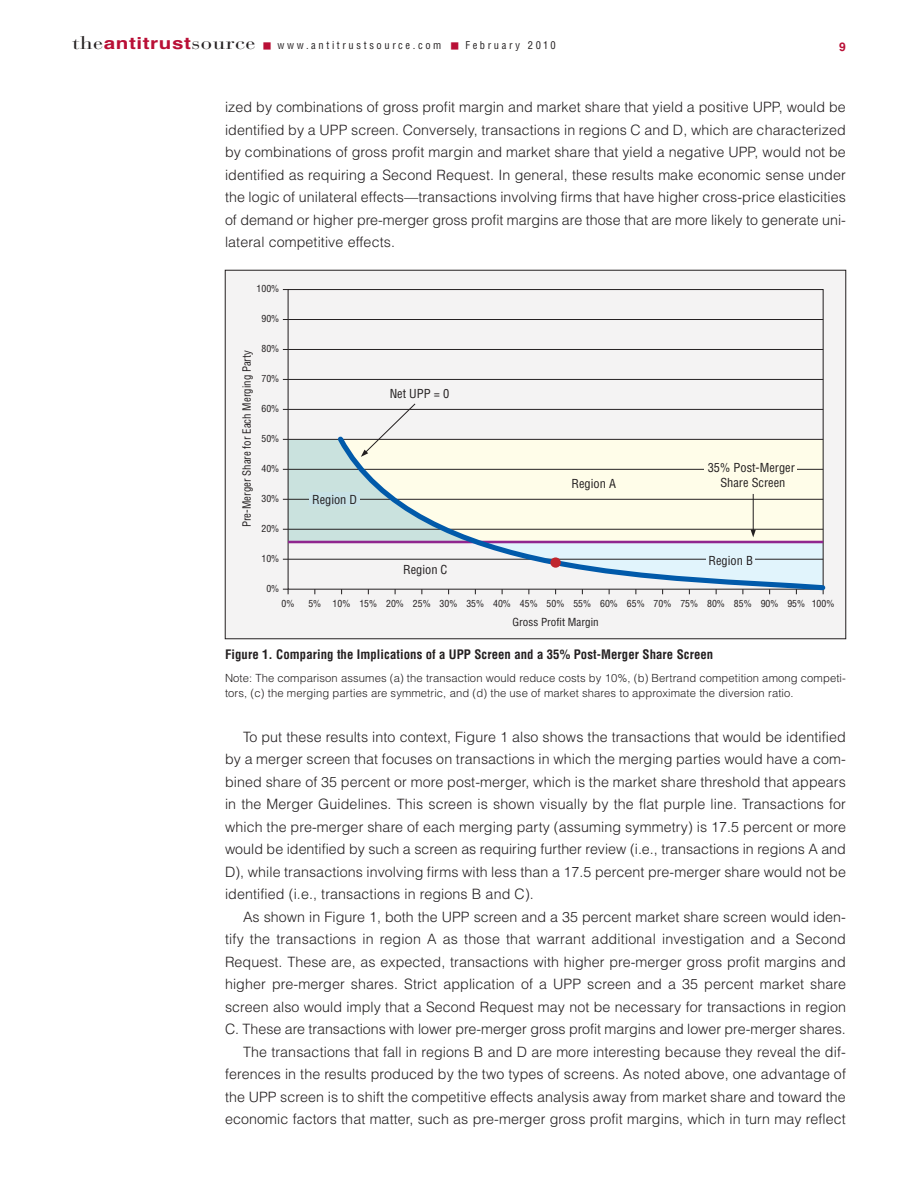
<style>
.page{position:relative;width:918px;height:1188px;background:#fff}
.page>*{position:absolute;margin:0;border:0;box-sizing:border-box;transform-origin:0 0}
.t1{font:300 14.25px/22.5px "Helvetica";letter-spacing:.01em;color:#231f20;text-align:justify}
.t2{font:700 condensed 12.75px "Helvetica";letter-spacing:.005em;color:#231f20}
.t3{font:condensed 12.15px/14.5px "Helvetica";color:#231f20;text-align:center}
.t4{font:12px "Helvetica Bold TT";color:#b90f36}
.t5{font:300 11.25px/15px "Helvetica";letter-spacing:.01em;color:#231f20}
.t6{font:condensed 11.1px "Helvetica";color:#231f20}
.t7{font:condensed 10.8px "Helvetica";color:#231f20}
.t8{font:condensed 10.5px "Helvetica";letter-spacing:.25em;color:#231f20}
.t9{font:condensed 9.6px "Helvetica";color:#231f20}
.s1{font-family:"Bauer Bodoni";font-stretch:normal;font-size:18px}
.s2{font-family:"Helvetica Bold TT";font-stretch:normal;font-size:16.5px;color:#b90f36}
</style>
<div class="page">
<div style="left:225px;top:270px;width:621px;height:369px;background:#f4f3f3"></div>
<hr style="left:288px;top:379px;width:535px;height:1px;background:#231f20">
<hr style="left:288px;top:349px;width:535px;height:1px;background:#231f20">
<hr style="left:288px;top:319px;width:535px;height:1px;background:#231f20">
<svg style="left:283px;top:403px;width:541px;height:191px"></svg>
<div style="left:310px;top:492px;width:50px;height:14px;background:#c8e2e7"></div>
<div style="left:706px;top:552px;width:48px;height:17px;background:#e1f4fc"></div>
<div style="left:705px;top:461px;width:92px;height:14px;background:#fffde9"></div>
<div style="left:552px;top:559px;width:8px;height:7px;background:#c0262d;border-radius:50%"></div>
<div style="left:550px;top:557px;width:11px;height:11px;border:3px solid #c0262d;border-radius:50%"></div>
<p class="t8" style="left:72px;top:39px;width:371px"><span class="s1">the</span><span class="s2">antitrust</span><span class="s1">source</span> www.antitrustsource.com</p>
<p class="t8" style="left:465px;top:39px;width:92px">February 2010</p>
<p class="t4" style="left:839px;top:39px;width:8px">9</p>
<p class="t1" style="left:225px;top:96px;width:622px">ized by combinations of gross profit margin and market share that yield a positive UPP, would be identified by a UPP screen. Conversely, transactions in regions C and D, which are characterized by combinations of gross profit margin and market share that yield a negative UPP, would not be identified as requiring a Second Request. In general, these results make economic sense under the logic of unilateral effects—transactions involving firms that have higher cross-price elasticities of demand or higher pre-merger gross profit margins are those that are more likely to generate uni&shy;lateral competitive effects.</p>
<p class="t9" style="left:257px;top:283px;width:24px">100%</p>
<p class="t9" style="left:261px;top:313px;width:19px">90%</p>
<p class="t6" style="left:241px;top:527px;width:179px;rotate:-90deg">Pre-Merger Share for Each Merging Party</p>
<p class="t9" style="left:261px;top:343px;width:19px">80%</p>
<p class="t9" style="left:261px;top:373px;width:19px">70%</p>
<p class="t9" style="left:261px;top:403px;width:19px">60%</p>
<p class="t9" style="left:261px;top:433px;width:19px">50%</p>
<p class="t9" style="left:261px;top:463px;width:19px">40%</p>
<p class="t9" style="left:261px;top:493px;width:19px">30%</p>
<p class="t9" style="left:261px;top:523px;width:19px">20%</p>
<p class="t9" style="left:261px;top:553px;width:19px">10%</p>
<p class="t9" style="left:266px;top:583px;width:15px">0%</p>
<p class="t9" style="left:282px;top:598px;width:15px">0%</p>
<p class="t3" style="left:390px;top:386px;width:61px">Net UPP = 0</p>
<p class="t3" style="left:312px;top:492px;width:47px">Region D</p>
<p class="t3" style="left:403px;top:563px;width:46px">Region C</p>
<p class="t3" style="left:571px;top:476px;width:46px">Region A</p>
<p class="t3" style="left:708px;top:461px;width:89px">35% Post-Merger<br>Share Screen</p>
<p class="t3" style="left:708px;top:554px;width:46px">Region B</p>
<p class="t9" style="left:308px;top:598px;width:528px">5% 10% 15% 20% 25% 30% 35% 40% 45% 50% 55% 60% 65% 70% 75% 80% 85% 90% 95% 100%</p>
<p class="t7" style="left:512px;top:616px;width:88px">Gross Profit Margin</p>
<p class="t2" style="left:225px;top:647px;width:490px">Figure 1. Comparing the Implications of a UPP Screen and a 35% Post-Merger Share Screen</p>
<p class="t5" style="left:225px;top:670px;width:622px">Note: The comparison assumes (a) the transaction would reduce costs by 10%, (b) Bertrand competition among competi&shy;tors, (c) the merging parties are symmetric, and (d) the use of market shares to approximate the diversion ratio.</p>
<p class="t1" style="left:225px;top:725px;width:622px;text-indent:18px">To put these results into context, Figure 1 also shows the transactions that would be identified by a merger screen that focuses on transactions in which the merging parties would have a com&shy;bined share of 35 percent or more post-merger, which is the market share threshold that appears in the Merger Guidelines. This screen is shown visually by the flat purple line. Transactions for which the pre-merger share of each merging party (assuming symmetry) is 17.5 percent or more would be identified by such a screen as requiring further review (i.e., transactions in regions A and D), while transactions involving firms with less than a 17.5 percent pre-merger share would not be identified (i.e., transactions in regions B and C).</p>
<p class="t1" style="left:225px;top:905px;width:623px;text-align:right">As shown in Figure 1, both the UPP screen and a 35 percent market share screen would iden&shy;tify the transactions in region A as those that warrant additional investigation and a Second Request. These are, as expected, transactions with higher pre-merger gross profit margins and higher pre-merger shares. Strict application of a UPP screen and a 35 percent market share screen also would imply that a Second Request may not be necessary for transactions in region C. These are transactions with lower pre-merger gross profit margins and lower pre-merger shares.<br>The transactions that fall in regions B and D are more interesting because they reveal the dif&shy;ferences in the results produced by the two types of screens. As noted above, one advantage of the UPP screen is to shift the competitive effects analysis away from market share and toward the economic factors that matter, such as pre-merger gross profit margins, which in turn may reflect</p>
</div>
